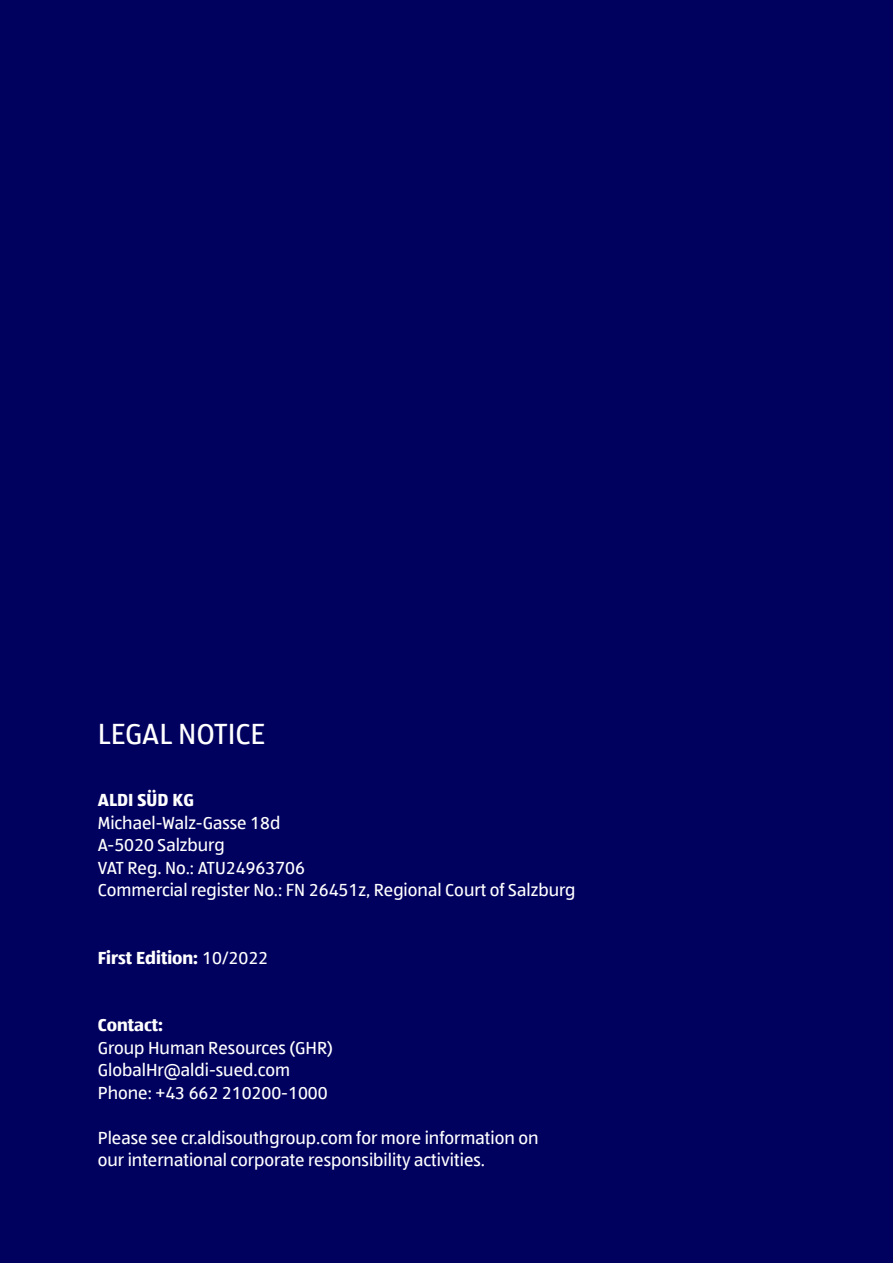
<style>
.page{position:relative;width:893px;height:1263px;background:#00005f}
.page>*{position:absolute;margin:0;border:0;box-sizing:border-box;transform-origin:0 0}
.t1{font:30px "ALDISUED Office";color:#fff}
.t2{font:18px/22.5px "ALDISUED Office";color:#fff}
.t3{font:700 18px "ALDISUED Office";color:#fff}
.s1{font-weight:400}
</style>
<div class="page">
<h1 class="t1" style="left:98px;top:715px;width:169px">LEGAL NOTICE</h1>
<p class="t3" style="left:98px;top:788px;width:98px">ALDI SÜD KG</p>
<p class="t2" style="left:98px;top:811px;width:479px">Michael-Walz-Gasse 18d<br>A-5020 Salzburg<br>VAT Reg. No.: ATU24963706<br>Commercial register No.: FN 26451z, Regional Court of Salzburg</p>
<p class="t3" style="left:98px;top:945px;width:172px">First Edition: <span class="s1">10/2022</span></p>
<p class="t3" style="left:98px;top:1013px;width:67px">Contact:</p>
<p class="t2" style="left:98px;top:1036px;width:237px">Group Human Resources (GHR)<br>GlobalHr@aldi-sued.com<br>Phone: +43 662 210200-1000</p>
<p class="t2" style="left:98px;top:1126px;width:442px">Please see cr.aldisouthgroup.com for more information on our international corporate responsibility activities.</p>
</div>
